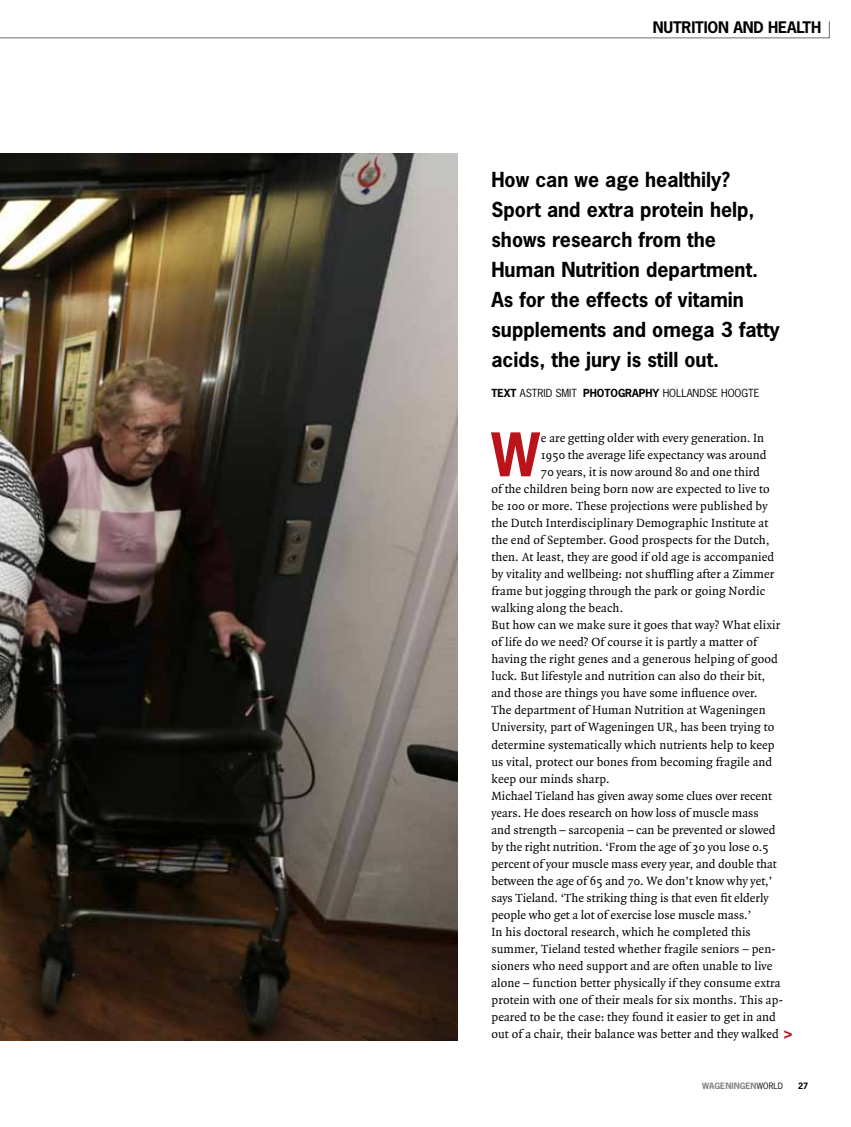
<style>
.page{position:relative;width:851px;height:1127px;background:#fff}
.page>*{position:absolute;margin:0;border:0;box-sizing:border-box;transform-origin:0 0}
.t1{font:700 56.4px "News Gothic Std";color:#ba141a}
.t2{font:700 19.5px/30px "News Gothic Std";color:#000}
.t3{font:700 18px "News Gothic Std";color:#b82025}
.t4{font:700 15px "News Gothic Std";letter-spacing:-.01em;color:#000}
.t5{font:12.75px "Quadraat OT";letter-spacing:.01em;color:#000}
.t6{font:10.5px "News Gothic Std";color:#000}
.t7{font:700 8.25px "News Gothic Std";letter-spacing:.01em;color:#808285}
.t8{font:700 8.25px "News Gothic Std";color:#000}
.s1{font-weight:700}
.s2{font-weight:400;color:#000}
</style>
<div class="page">
<img style="left:0;top:153px;width:457px;height:887px">
<svg style="left:0;top:21px;width:830px;height:18px"></svg>
<p class="t4" style="left:652px;top:17px;width:170px">Nutrition and Health</p>
<h2 class="t2" style="left:491px;top:164px;width:290px">How can we age healthily?<br>Sport and extra protein help, shows research from the<br>Human Nutrition department.<br>As for the effects of vitamin supplements and omega 3 fatty acids, the jury is still out.</h2>
<p class="t6" style="left:491px;top:386px;width:71px"><span class="s1">Text</span> ASTRID SMIT</p>
<p class="t6" style="left:583px;top:386px;width:165px"><span class="s1">Photography</span> HOLLAN DSE HOOGTE</p>
<h1 class="t1" style="left:491px;top:418px;width:50px">W</h1>
<p class="t5" style="left:541px;top:431px;width:225px">e are getting older with every generation. In</p>
<p class="t5" style="left:541px;top:448px;width:227px">1950 the average life expectancy was around</p>
<p class="t5" style="left:541px;top:465px;width:220px">70 years, it is now around 80 and one third</p>
<p class="t5" style="left:491px;top:482px;width:280px">of the children being born now are expected to live to</p>
<p class="t5" style="left:491px;top:499px;width:277px">be 100 or more. These projections were published by</p>
<p class="t5" style="left:491px;top:516px;width:278px">the Dutch Interdisciplinary Demographic Institute at</p>
<p class="t5" style="left:491px;top:533px;width:279px">the end of September. Good prospects for the Dutch,</p>
<p class="t5" style="left:491px;top:550px;width:284px">then. At least, they are good if old age is accompanied</p>
<p class="t5" style="left:491px;top:567px;width:284px">by vitality and wellbeing: not shuffling after a Zimmer</p>
<p class="t5" style="left:491px;top:584px;width:275px">frame but jogging through the park or going Nordic</p>
<p class="t5" style="left:491px;top:601px;width:133px">walking along the beach.</p>
<p class="t5" style="left:491px;top:618px;width:290px">But how can we make sure it goes that way? What elixir</p>
<p class="t5" style="left:491px;top:635px;width:267px">of life do we need? Of course it is partly a matter of</p>
<p class="t5" style="left:491px;top:652px;width:288px">having the right genes and a generous helping of good</p>
<p class="t5" style="left:491px;top:669px;width:275px">luck. But lifestyle and nutrition can also do their bit,</p>
<p class="t5" style="left:491px;top:686px;width:268px">and those are things you have some influence over.</p>
<p class="t5" style="left:491px;top:703px;width:275px">The department of Human Nutrition at Wageningen</p>
<p class="t5" style="left:491px;top:720px;width:284px">University, part of Wageningen UR, has been trying to</p>
<p class="t5" style="left:491px;top:737px;width:285px">determine systematically which nutrients help to keep</p>
<p class="t5" style="left:491px;top:754px;width:282px">us vital, protect our bones from becoming fragile and</p>
<p class="t5" style="left:491px;top:771px;width:120px">keep our minds sharp.</p>
<p class="t5" style="left:491px;top:788px;width:282px">Michael Tieland has given away some clues over recent</p>
<p class="t5" style="left:491px;top:805px;width:269px">years. He does research on how loss of muscle mass</p>
<p class="t5" style="left:491px;top:822px;width:285px">and strength – sarcopenia – can be prevented or slowed</p>
<p class="t5" style="left:491px;top:839px;width:279px">by the right nutrition. ‘From the age of 30 you lose 0.5</p>
<p class="t5" style="left:491px;top:856px;width:287px">percent of your muscle mass every year, and double that</p>
<p class="t5" style="left:491px;top:873px;width:282px">between the age of 65 and 70. We don’t know why yet,’</p>
<p class="t5" style="left:491px;top:890px;width:279px">says Tieland. ‘The striking thing is that even fit elderly</p>
<p class="t5" style="left:491px;top:907px;width:261px">people who get a lot of exercise lose muscle mass.’</p>
<p class="t5" style="left:491px;top:924px;width:261px">In his doctoral research, which he completed this</p>
<p class="t5" style="left:491px;top:941px;width:285px">summer, Tieland tested whether fragile seniors – pen-</p>
<p class="t5" style="left:491px;top:959px;width:282px">sioners who need support and are often unable to live</p>
<p class="t5" style="left:491px;top:976px;width:290px">alone – function better physically if they consume extra</p>
<p class="t5" style="left:491px;top:993px;width:293px">protein with one of their meals for six months. This ap-</p>
<p class="t5" style="left:491px;top:1010px;width:286px">peared to be the case: they found it easier to get in and</p>
<p class="t5" style="left:491px;top:1027px;width:289px">out of a chair, their balance was better and they walked</p>
<h3 class="t3" style="left:782px;top:1020px;width:12px">&gt;</h3>
<p class="t7" style="left:702px;top:1080px;width:82px">Wageningen<span class="s2">WORLD</span></p>
<p class="t8" style="left:798px;top:1080px;width:12px">27</p>
</div>
